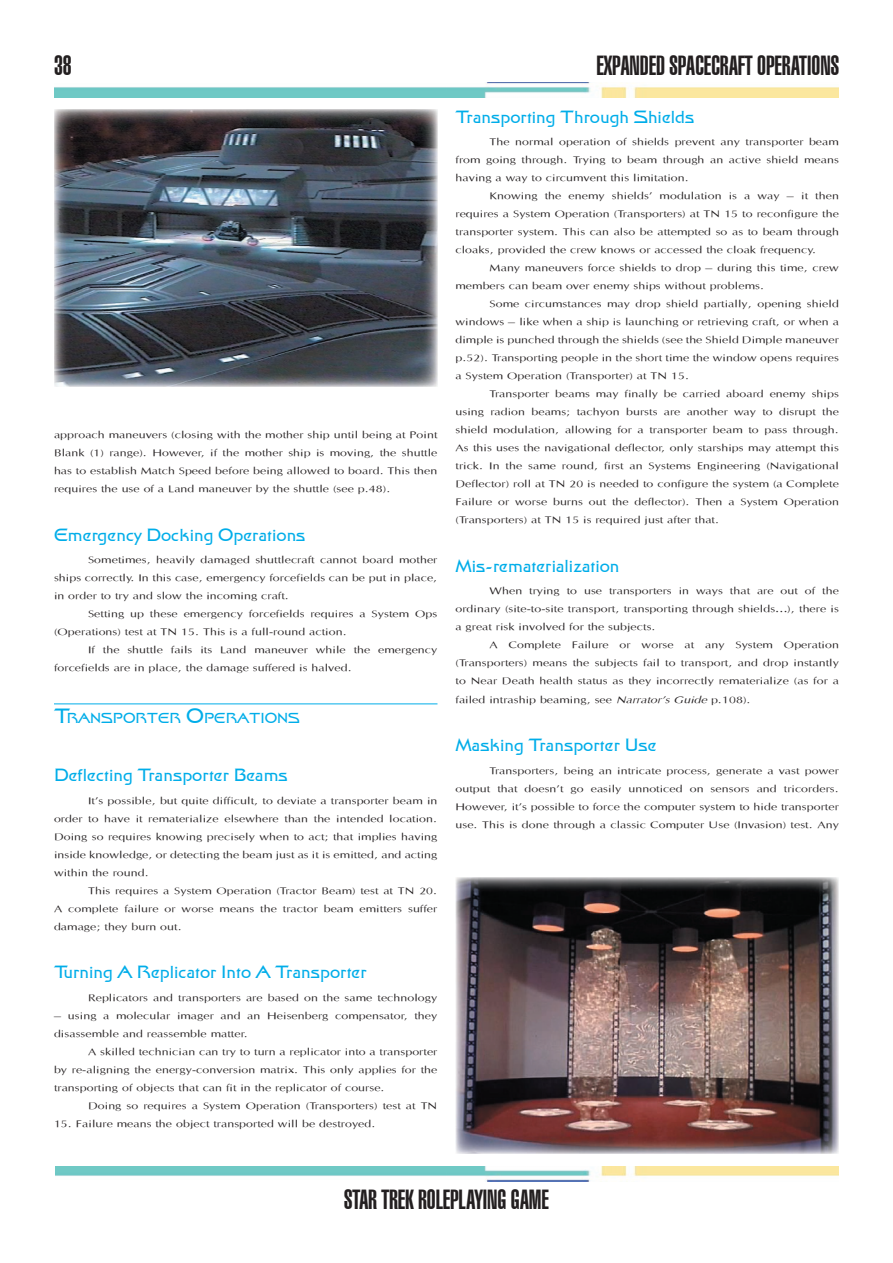
<style>
.page{position:relative;width:893px;height:1263px;background:#fff}
.page>*{position:absolute;margin:0;border:0;box-sizing:border-box;transform-origin:0 0}
.t1{font:900 extra-condensed 27px "Swiss 911 BT";color:#231f20}
.t2{font:18px "Star Trek Film BT";color:#00ade9}
.t3{font:15px/18px "Last Uniform";color:#231f20;text-align:justify;scale:.85 1}
.t4{font:14.7px "Star Trek Film BT";color:#00ade9}
.s1{font-size:21px}
.s2{font-style:italic}
</style>
<div class="page">
<img style="left:55px;top:82px;width:784px;height:15px">
<img style="left:56px;top:1166px;width:783px;height:15px">
<hr style="left:54px;top:703px;width:383px;height:1px;background:#00ade9">
<img style="left:455px;top:877px;width:384px;height:277px">
<img style="left:54px;top:109px;width:383px;height:277px">
<h1 class="t1" style="left:54px;top:50px;width:19px">38</h1>
<h1 class="t1" style="left:596px;top:50px;width:244px">EXPANDED SPACECRAFT OPERATIONS</h1>
<p class="t3" style="left:54px;top:423px;width:453px">approach maneuvers (closing with the mother ship until being at Point Blank (1) range). However, if the mother ship is moving, the shuttle has to establish Match Speed before being allowed to board. This then requires the use of a Land maneuver by the shuttle (see p.48).</p>
<p class="t2" style="left:54px;top:527px;width:253px">Emergency Docking Operations</p>
<p class="t3" style="left:54px;top:548px;width:453px;text-indent:34px">Sometimes, heavily damaged shuttlecraft cannot board mother ships correctly. In this case, emergency forcefields can be put in place, in order to try and slow the incoming craft.</p>
<p class="t3" style="left:54px;top:602px;width:453px;text-indent:34px">Setting up these emergency forcefields requires a System Ops (Operations) test at TN 15. This is a full-round action.</p>
<p class="t3" style="left:54px;top:638px;width:453px;text-indent:34px">If the shuttle fails its Land maneuver while the emergency forcefields are in place, the damage suffered is halved.</p>
<p class="t4" style="left:54px;top:712px;width:247px"><span class="s1">T</span>RANSPORTER <span class="s1">O</span>PERATIONS</p>
<p class="t2" style="left:54px;top:767px;width:235px">Deflecting Transporter Beams</p>
<p class="t3" style="left:54px;top:789px;width:453px;text-indent:34px">It’s possible, but quite difficult, to deviate a transporter beam in order to have it rematerialize elsewhere than the intended location.<br>Doing so requires knowing precisely when to act; that implies having inside knowledge, or detecting the beam just as it is emitted, and acting within the round.</p>
<p class="t3" style="left:54px;top:879px;width:453px;text-indent:34px">This requires a System Operation (Tractor Beam) test at TN 20.<br>A complete failure or worse means the tractor beam emitters suffer damage; they burn out.</p>
<p class="t2" style="left:54px;top:964px;width:315px">Turning A Replicator Into A Transporter</p>
<p class="t3" style="left:88px;top:986px;width:413px">Replicators and transporters are based on the same technology</p>
<p class="t3" style="left:54px;top:1004px;width:453px">– using a molecular imager and an Heisenberg compensator, they disassemble and reassemble matter.</p>
<p class="t3" style="left:54px;top:1040px;width:453px;text-indent:34px">A skilled technician can try to turn a replicator into a transporter by re-aligning the energy-conversion matrix. This only applies for the transporting of objects that can fit in the replicator of course.</p>
<p class="t3" style="left:88px;top:1094px;width:413px">Doing so requires a System Operation (Transporters) test at TN</p>
<p class="t3" style="left:54px;top:1112px;width:380px">15. Failure means the object transported will be destroyed.</p>
<p class="t2" style="left:455px;top:109px;width:240px">Transporting Through Shields</p>
<p class="t3" style="left:455px;top:131px;width:453px;text-indent:34px">The normal operation of shields prevent any transporter beam from going through. Trying to beam through an active shield means having a way to circumvent this limitation.</p>
<p class="t3" style="left:455px;top:185px;width:453px;text-indent:34px">Knowing the enemy shields’ modulation is a way – it then requires a System Operation (Transporters) at TN 15 to reconfigure the transporter system. This can also be attempted so as to beam through cloaks, provided the crew knows or accessed the cloak frequency.</p>
<p class="t3" style="left:455px;top:257px;width:453px;text-indent:34px">Many maneuvers force shields to drop – during this time, crew members can beam over enemy ships without problems.</p>
<p class="t3" style="left:455px;top:293px;width:453px;text-indent:34px">Some circumstances may drop shield partially, opening shield windows – like when a ship is launching or retrieving craft, or when a dimple is punched through the shields (see the Shield Dimple maneuver p.52). Transporting people in the short time the window opens requires a System Operation (Transporter) at TN 15.</p>
<p class="t3" style="left:455px;top:383px;width:453px;text-indent:34px">Transporter beams may finally be carried aboard enemy ships using radion beams; tachyon bursts are another way to disrupt the shield modulation, allowing for a transporter beam to pass through.<br>As this uses the navigational deflector, only starships may attempt this trick. In the same round, first an Systems Engineering (Navigational Deflector) roll at TN 20 is needed to configure the system (a Complete Failure or worse burns out the deflector). Then a System Operation (Transporters) at TN 15 is required just after that.</p>
<p class="t2" style="left:455px;top:558px;width:166px">Mis-rematerialization</p>
<p class="t3" style="left:455px;top:580px;width:453px;text-indent:34px">When trying to use transporters in ways that are out of the ordinary (site-to-site transport, transporting through shields…), there is a great risk involved for the subjects.</p>
<p class="t3" style="left:455px;top:634px;width:453px;text-indent:34px">A Complete Failure or worse at any System Operation (Transporters) means the subjects fail to transport, and drop instantly to Near Death health status as they incorrectly rematerialize (as for a failed intraship beaming, see <span class="s2">Narrator’sGuide</span>p.108).</p>
<p class="t2" style="left:455px;top:737px;width:203px">Masking Transporter Use</p>
<p class="t3" style="left:455px;top:759px;width:453px;text-indent:34px">Transporters, being an intricate process, generate a vast power output that doesn’t go easily unnoticed on sensors and tricorders.<br>However, it’s possible to force the computer system to hide transporter use. This is done through a classic Computer Use (Invasion) test. Any</p>
<h1 class="t1" style="left:344px;top:1184px;width:206px">STAR TREK ROLEPLAYING GAME</h1>
</div>
